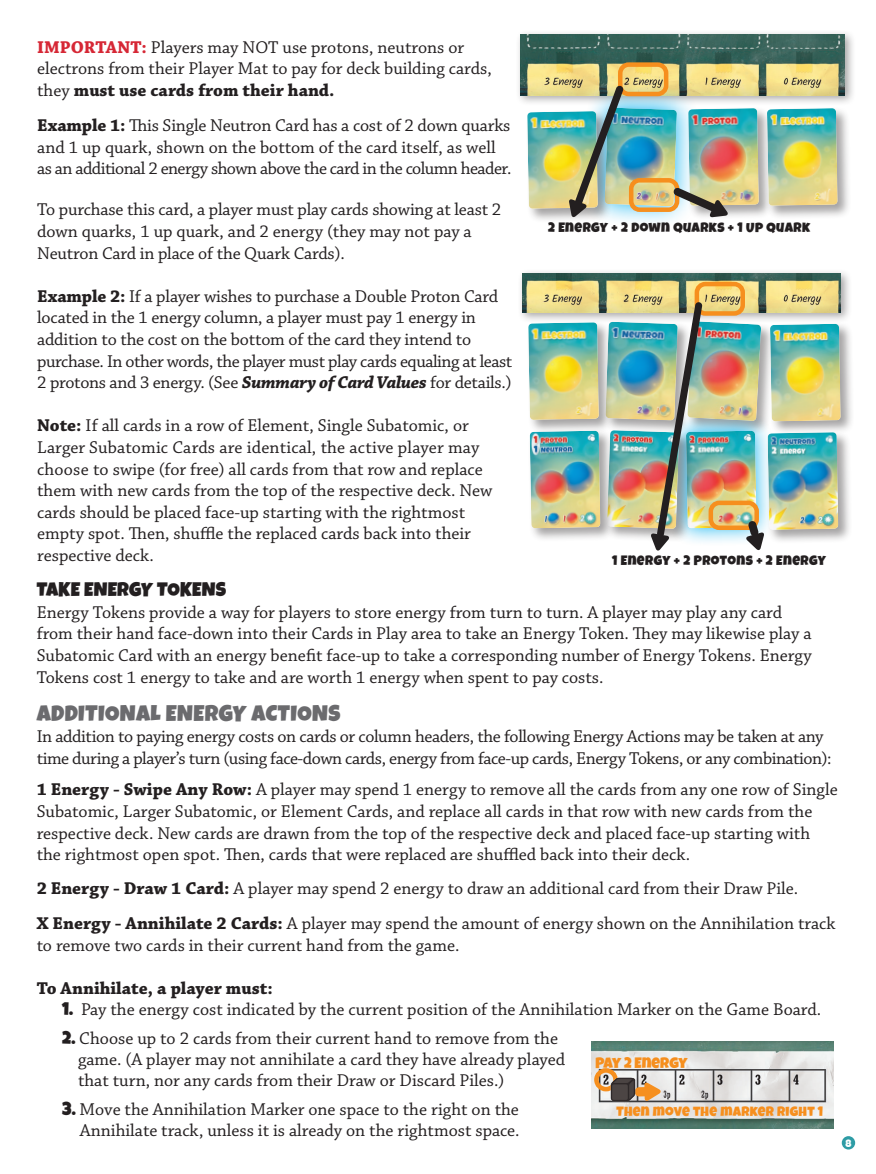
<style>
.page{position:relative;width:876px;height:1174px;background:#fff}
.page>*{position:absolute;margin:0;border:0;box-sizing:border-box;transform-origin:0 0}
.t1{font:22.5px "Luckiest Guy";letter-spacing:.02em;color:#6b6b6e}
.t2{font:19.5px "Luckiest Guy";letter-spacing:.01em;color:#231f20}
.t3{font:18px/21.6px "Chaparral Pro";color:#231f20}
.t4{font:18px/21.6px "Chaparral Pro";letter-spacing:-.025em;color:#231f20}
.t5{font:700 18px "Chaparral Pro";color:#231f20}
.t6{font:15px "Luckiest Guy";color:#f68f1e}
.t7{font:13.5px "Luckiest Guy";letter-spacing:.03em;color:#231f20}
.t8{font:13.5px "Luckiest Guy";letter-spacing:.02em;color:#f68f1e}
.t9{font:10.5px "Luckiest Guy";color:#fff}
.s1{font-weight:700;color:#d62735}
.s2{font-weight:700}
.s3{font-weight:700;font-style:italic}
.s4{font-family:"Luckiest Guy"}
</style>
<div class="page">
<div style="left:515px;top:30px;width:341px;height:77px;background:#231f20;opacity:.4"></div>
<img style="left:520px;top:35px;width:325px;height:61px">
<div style="left:686px;top:106px;width:87px;height:114px;background:#231f20;opacity:.41"></div>
<div style="left:765px;top:106px;width:87px;height:114px;background:#231f20;opacity:.41"></div>
<img style="left:767px;top:108px;width:71px;height:98px">
<div style="left:618px;top:62px;width:50px;height:34px;border:4px solid #f68f1e;border-radius:9px"></div>
<img style="left:527px;top:83px;width:232px;height:139px">
<div style="left:517px;top:268px;width:335px;height:56px;background:#231f20;opacity:.4"></div>
<img style="left:523px;top:274px;width:318px;height:39px">
<div style="left:766px;top:430px;width:86px;height:114px;background:#231f20;opacity:.41"></div>
<div style="left:526px;top:320px;width:87px;height:114px;background:#fff"></div>
<div style="left:768px;top:322px;width:87px;height:113px;background:#231f20;opacity:.41"></div>
<div style="left:695px;top:282px;width:50px;height:34px;border:4px solid #f68f1e;border-radius:9px"></div>
<img style="left:528px;top:302px;width:313px;height:249px">
<img style="left:592px;top:1041px;width:241px;height:87px">
<div style="left:594px;top:1068px;width:24px;height:23px;border:4px solid #f68f1e;border-radius:50%"></div>
<svg style="left:644px;top:1082px;width:17px;height:19px"></svg>
<div style="left:635px;top:1087px;width:16px;height:9px;background:#f68f1e;border-radius:5px"></div>
<img style="left:607px;top:1072px;width:34px;height:34px">
<div style="left:842px;top:1136px;width:13px;height:13px;background:#2e9ca5;border-radius:50%"></div>
<p class="t3" style="left:37px;top:37px;width:456px"><span class="s1">IMPORTANT:</span> Players may NOT use protons, neutrons or electrons from their Player Mat to pay for deck building cards, they <span class="s2">must use cards from their hand.</span></p>
<p class="t3" style="left:37px;top:115px;width:476px"><span class="s2">Example 1:</span> This Single Neutron Card has a cost of 2 down quarks and 1 up quark, shown on the bottom of the card itself, as well as an additional 2 energy shown above the card in the column header.</p>
<p class="t3" style="left:37px;top:199px;width:465px">To purchase this card, a player must play cards showing at least 2 down quarks, 1 up quark, and 2 energy (they may not pay a<br>Neutron Card in place of the Quark Cards).</p>
<p class="t3" style="left:37px;top:286px;width:477px"><span class="s2">Example 2:</span> If a player wishes to purchase a Double Proton Card located in the 1 energy column, a player must pay 1 energy in addition to the cost on the bottom of the card they intend to purchase. In other words, the player must play cards equaling at least 2 protons and 3 energy. (See <span class="s3">Summary of Card Values</span> for details.)</p>
<p class="t3" style="left:37px;top:415px;width:457px"><span class="s2">Note:</span> If all cards in a row of Element, Single Subatomic, or Larger Subatomic Cards are identical, the active player may choose to swipe (for free) all cards from that row and replace them with new cards from the top of the respective deck. New cards should be placed face-up starting with the rightmost empty spot. Then, shuffle the replaced cards back into their respective deck.</p>
<p class="t7" style="left:548px;top:218px;width:264px">2 ENERGY + 2 DOWN QUARKS + 1 UP QUARK</p>
<p class="t7" style="left:612px;top:551px;width:215px">1 ENERGY + 2 PROTONS + 2 ENERGY</p>
<p class="t2" style="left:37px;top:576px;width:191px">TAKE ENERGY TOKENS</p>
<p class="t3" style="left:37px;top:602px;width:777px">Energy Tokens provide a way for players to store energy from turn to turn. A player may play any card from their hand face-down into their Cards in Play area to take an Energy Token. They may likewise play a Subatomic Card with an energy benefit face-up to take a corresponding number of Energy Tokens. Energy Tokens cost 1 energy to take and are worth 1 energy when spent to pay costs.</p>
<p class="t1" style="left:37px;top:698px;width:305px">ADDITIONAL ENERGY ACTIONS</p>
<p class="t4" style="left:37px;top:726px;width:796px">In addition to paying energy costs on cards or column headers, the following Energy Actions may be taken at any time during a player’s turn (using face-down cards, energy from face-up cards, Energy Tokens, or any combination):</p>
<p class="t3" style="left:37px;top:779px;width:802px"><span class="s2">1 Energy - Swipe Any Row:</span> A player may spend 1 energy to remove all the cards from any one row of Single Subatomic, Larger Subatomic, or Element Cards, and replace all cards in that row with new cards from the respective deck. New cards are drawn from the top of the respective deck and placed face-up starting with the rightmost open spot. Then, cards that were replaced are shuffled back into their deck.</p>
<p class="t3" style="left:37px;top:878px;width:763px"><span class="s2">2 Energy - Draw 1 Card:</span> A player may spend 2 energy to draw an additional card from their Draw Pile.</p>
<p class="t3" style="left:37px;top:913px;width:800px"><span class="s2">X Energy - Annihilate 2 Cards:</span> A player may spend the amount of energy shown on the Annihilation track to remove two cards in their current hand from the game.</p>
<p class="t5" style="left:37px;top:977px;width:238px">To Annihilate, a player must:</p>
<p class="t3" style="left:62px;top:999px;width:760px"><span class="s4">1.</span> Pay the energy cost indicated by the current position of the Annihilation Marker on the Game Board.</p>
<p class="t3" style="left:78px;top:1028px;width:489px;line-height:21px;text-indent:-16px"><span class="s4">2.</span> Choose up to 2 cards from their current hand to remove from the game. (A player may not annihilate a card they have already played that turn, nor any cards from their Draw or Discard Piles.)</p>
<p class="t3" style="left:62px;top:1098px;width:458px"><span class="s4">3.</span> Move the Annihilation Marker one space to the right on the</p>
<p class="t3" style="left:80px;top:1119px;width:441px">Annihilate track, unless it is already on the rightmost space.</p>
<p class="t6" style="left:595px;top:1052px;width:94px">PAY 2 ENERGY</p>
<p class="t8" style="left:616px;top:1102px;width:208px">THEN MOVE THE MARKER RIGHT 1</p>
<p class="t9" style="left:845px;top:1136px;width:7px">8</p>
</div>
